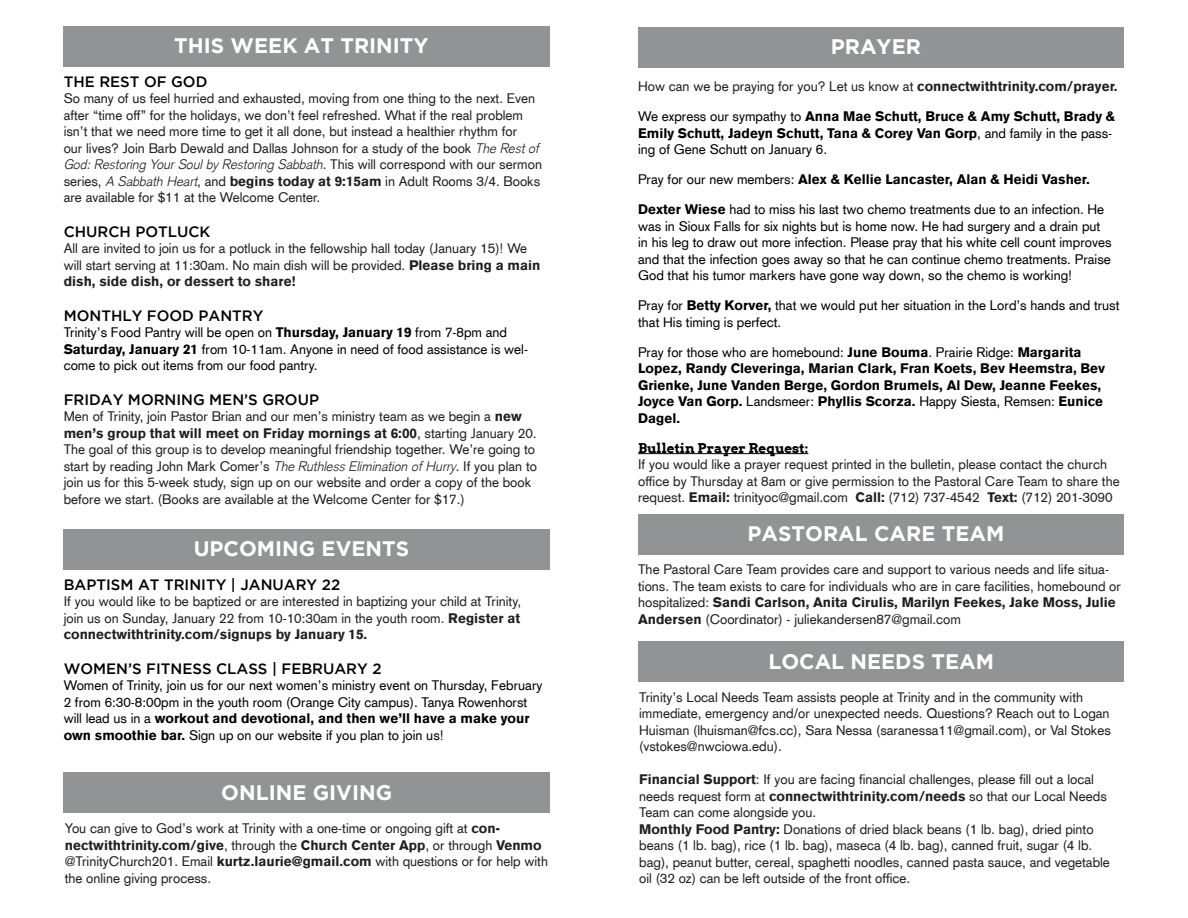
<style>
.page{position:relative;width:1188px;height:918px;background:#fff}
.page>*{position:absolute;margin:0;border:0;box-sizing:border-box;transform-origin:0 0}
.t1{font:700 21px "Gotham";color:#fff}
.t2{font:500 15px "Gotham";color:#000}
.t3{font:13.5px/16.5px "Akzidenz Grotesk CE";color:#231f20}
.t4{font:13.5px/16.5px "Akzidenz Grotesk CE";color:#000}
.t5{font:900 13.5px/16.5px "Akzidenz Grotesk CE";color:#000}
.s1{font-family:"Akzidenz Grotesk";font-weight:300;font-style:italic}
.s2{font-weight:900}
.s3{font-weight:400}
.s4{font-family:"Arvo";font-weight:700;color:#000}
</style>
<div class="page">
<div style="left:638px;top:27px;width:486px;height:41px;background:#919394"></div>
<div style="left:638px;top:641px;width:486px;height:41px;background:#919394"></div>
<hr style="left:638px;top:453px;width:170px;height:1px;background:#000">
<div style="left:638px;top:514px;width:486px;height:41px;background:#919394"></div>
<div style="left:64px;top:26px;width:486px;height:41px;background:#919394"></div>
<div style="left:64px;top:772px;width:486px;height:40px;background:#919394"></div>
<div style="left:64px;top:529px;width:486px;height:41px;background:#919394"></div>
<p class="t1" style="left:174px;top:34px;width:256px">THIS WEEK AT TRINITY</p>
<p class="t2" style="left:64px;top:73px;width:145px">THE REST OF GOD</p>
<p class="t3" style="left:64px;top:90px;width:480px">So many of us feel hurried and exhausted, moving from one thing to the next. Even after “time off” for the holidays, we don’t feel refreshed. What if the real problem isn’t that we need more time to get it all done, but instead a healthier rhythm for<br>our lives? Join Barb Dewald and Dallas Johnson for a study of the book <span class="s1">The Rest of God: Restoring Your Soul by Restoring Sabbath</span>. This will correspond with our sermon series, <span class="s1">A Sabbath Heart</span>, and <span class="s2">begins today at 9:15am</span> in Adult Rooms 3/4. Books are available for $11 at the Welcome Center.</p>
<p class="t2" style="left:64px;top:223px;width:148px">CHURCH POTLUCK</p>
<p class="t3" style="left:64px;top:240px;width:478px">All are invited to join us for a potluck in the fellowship hall today (January 15)! We will start serving at 11:30am. No main dish will be provided. <span class="s2">Please bring a main dish, side dish, or dessert to share!</span></p>
<p class="t2" style="left:64px;top:307px;width:201px">MONTHLY FOOD PANTRY</p>
<p class="t4" style="left:64px;top:324px;width:466px">Trinity’s Food Pantry will be open on <span class="s2">Thursday, January 19</span> from 7-8pm and<br><span class="s2">Saturday, January 21</span> from 10-11am. Anyone in need of food assistance is wel&shy;come to pick out items from our food pantry.</p>
<p class="t2" style="left:64px;top:391px;width:257px">FRIDAY MORNING MEN’S GROUP</p>
<p class="t3" style="left:64px;top:408px;width:475px">Men of Trinity, join Pastor Brian and our men’s ministry team as we begin a <span class="s2">new men’s group that will meet on Friday mornings at 6:00</span>, starting January 20.<br>The goal of this group is to develop meaningful friendship together. We’re going to start by reading John Mark Comer’s <span class="s1">The Ruthless Elimination of Hurry</span>. If you plan to join us for this 5-week study, sign up on our website and order a copy of the book before we start. (Books are available at the Welcome Center for $17.)</p>
<p class="t1" style="left:194px;top:537px;width:217px">UPCOMING EVENTS</p>
<p class="t2" style="left:64px;top:576px;width:278px">BAPTISM AT TRINITY | JANUARY 22</p>
<p class="t3" style="left:64px;top:593px;width:459px;text-align:justify">If you would like to be baptized or are interested in baptizing your child at Trinity, join us on Sunday, January 22 from 10-10:30am in the youth room. <span class="s2">Register at connectwithtrinity.com/signups by January 15.</span></p>
<p class="t2" style="left:64px;top:660px;width:319px">WOMEN’S FITNESS CLASS | FEBRUARY 2</p>
<p class="t4" style="left:64px;top:677px;width:480px">Women of Trinity, join us for our next women’s ministry event on Thursday, February 2 from 6:30-8:00pm in the youth room (Orange City campus). Tanya Rowenhorst will lead us in a <span class="s2">workout and devotional, and then we’ll have a make your own smoothie bar.</span> Sign up on our website if you plan to join us!</p>
<p class="t1" style="left:221px;top:780px;width:172px">ONLINE GIVING</p>
<p class="t3" style="left:65px;top:820px;width:485px">You can give to God’s work at Trinity with a one-time or ongoing gift at <span class="s2">con&shy;nectwithtrinity.com/give</span>, through the <span class="s2">Church Center App</span>, or through <span class="s2">Venmo </span>@TrinityChurch201. Email <span class="s2">kurtz.laurie@gmail.com</span> with questions or for help with the online giving process.</p>
<p class="t1" style="left:831px;top:35px;width:92px">PRAYER</p>
<p class="t3" style="left:638px;top:78px;width:481px">How can we be praying for you? Let us know at <span class="s2">connectwithtrinity.com/prayer.</span></p>
<p class="t5" style="left:638px;top:108px;width:479px"><span class="s3">We express our sympathy to</span> Anna Mae Schutt, Bruce &amp; Amy Schutt, Brady &amp;<br>Emily Schutt, Jadeyn Schutt, Tana &amp; Corey Van Gorp<span class="s3">, and family in the pass&shy;ing of Gene Schutt on January 6.</span></p>
<p class="t5" style="left:638px;top:171px;width:453px"><span class="s3">Pray for our new members:</span> Alex &amp; Kellie Lancaster, Alan &amp; Heidi Vasher.</p>
<p class="t4" style="left:638px;top:201px;width:475px"><span class="s2">Dexter Wiese</span> had to miss his last two chemo treatments due to an infection. He was in Sioux Falls for six nights but is home now. He had surgery and a drain put in his leg to draw out more infection. Please pray that his white cell count improves and that the infection goes away so that he can continue chemo treatments. Praise God that his tumor markers have gone way down, so the chemo is working!</p>
<p class="t4" style="left:638px;top:297px;width:483px">Pray for <span class="s2">Betty Korver,</span> that we would put her situation in the Lord’s hands and trust that His timing is perfect.</p>
<p class="t5" style="left:638px;top:344px;width:469px"><span class="s3">Pray for those who are homebound:</span> June Bouma<span class="s3">. Prairie Ridge:</span> Margarita Lopez, Randy Cleveringa, Marian Clark, Fran Koets, Bev Heemstra, Bev Grienke, June Vanden Berge, Gordon Brumels, Al Dew, Jeanne Feekes, Joyce Van Gorp. <span class="s3">Landsmeer:</span> Phyllis Scorza. <span class="s3">Happy Siesta, Remsen:</span> Eunice Dagel.</p>
<p class="t3" style="left:638px;top:439px;width:483px"><span class="s4">Bulletin Prayer Request:<br></span>If you would like a prayer request printed in the bulletin, please contact the church office by Thursday at 8am or give permission to the Pastoral Care Team to share the request. <span class="s2">Email:</span> trinityoc@gmail.com <span class="s2">Call:</span> (712) 737-4542 <span class="s2">Text:</span> (712) 201-3090</p>
<p class="t1" style="left:748px;top:521px;width:258px">PASTORAL CARE TEAM</p>
<p class="t3" style="left:638px;top:561px;width:484px">The Pastoral Care Team provides care and support to various needs and life situa&shy;tions. The team exists to care for individuals who are in care facilities, homebound or hospitalized: <span class="s2">Sandi Carlson, Anita Cirulis, Marilyn Feekes, Jake Moss, Julie Andersen</span> (Coordinator) - juliekandersen87@gmail.com</p>
<p class="t1" style="left:768px;top:650px;width:227px">LOCAL NEEDS TEAM</p>
<p class="t3" style="left:639px;top:689px;width:473px">Trinity’s Local Needs Team assists people at Trinity and in the community with immediate, emergency and/or unexpected needs. Questions? Reach out to Logan<br>Huisman (lhuisman@fcs.cc), Sara Nessa (saranessa11@gmail.com), or Val Stokes</p>
<p class="t3" style="left:639px;top:738px;width:144px">(vstokes@nwciowa.edu).</p>
<p class="t3" style="left:639px;top:771px;width:469px"><span class="s2">Financial Support</span>: If you are facing financial challenges, please fill out a local needs request form at <span class="s2">connectwithtrinity.com/needs</span> so that our Local Needs<br>Team can come alongside you.</p>
<p class="t3" style="left:639px;top:821px;width:472px"><span class="s2">Monthly Food Pantry:</span> Donations of dried black beans (1 lb. bag), dried pinto beans (1 lb. bag), rice (1 lb. bag), maseca (4 lb. bag), canned fruit, sugar (4 lb. bag), peanut butter, cereal, spaghetti noodles, canned pasta sauce, and vegetable oil (32 oz) can be left outside of the front office.</p>
</div>
